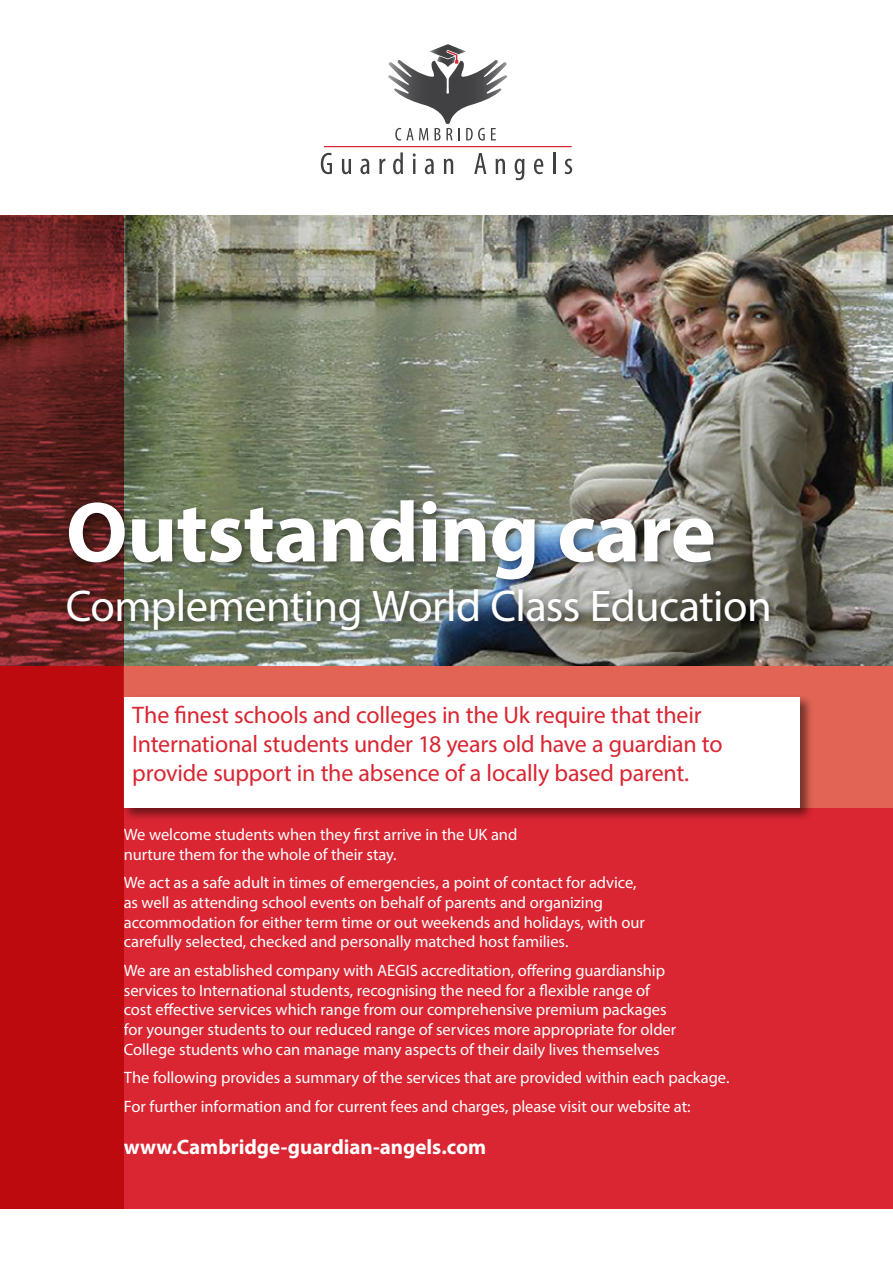
<style>
.page{position:relative;width:893px;height:1263px;background:#fff}
.page>*{position:absolute;margin:0;border:0;box-sizing:border-box;transform-origin:0 0}
.t1{font:700 86.1px "Myriad Pro";letter-spacing:-.015em;color:#fff}
.t2{font:44.55px "Myriad Pro";letter-spacing:-.015em;color:#fff}
.t3{font:24px/28.8px "Myriad Pro";letter-spacing:-.01em;color:#d92632}
.t4{font:700 21px "Myriad Pro";color:#fff}
.t5{font:16.5px/19.8px "Myriad Pro";letter-spacing:-.005em;color:#fff}
</style>
<div class="page">
<img style="left:124px;top:215px;width:769px;height:451px">
<div style="left:0;top:666px;width:893px;height:543px;background:#d92632"></div>
<div style="left:124px;top:666px;width:769px;height:142px;background:#e16455"></div>
<svg style="left:321px;top:153px;width:11px;height:21px"></svg>
<svg style="left:342px;top:159px;width:9px;height:15px"></svg>
<svg style="left:360px;top:159px;width:9px;height:15px"></svg>
<svg style="left:379px;top:159px;width:6px;height:15px"></svg>
<svg style="left:393px;top:152px;width:10px;height:22px"></svg>
<svg style="left:413px;top:153px;width:3px;height:21px"></svg>
<svg style="left:425px;top:159px;width:9px;height:15px"></svg>
<svg style="left:444px;top:159px;width:9px;height:15px"></svg>
<svg style="left:474px;top:153px;width:12px;height:21px"></svg>
<svg style="left:496px;top:159px;width:9px;height:15px"></svg>
<svg style="left:515px;top:159px;width:9px;height:21px"></svg>
<svg style="left:534px;top:159px;width:9px;height:15px"></svg>
<hr style="left:553px;top:152px;width:2px;height:22px;background:#414042">
<svg style="left:565px;top:159px;width:7px;height:15px"></svg>
<hr style="left:324px;top:146px;width:248px;height:1px;background:#d92632">
<svg style="left:388px;top:44px;width:120px;height:97px"></svg>
<div style="left:122px;top:694px;width:692px;height:128px;background:#000;opacity:.5"></div>
<div style="left:124px;top:697px;width:675px;height:111px;background:#fff"></div>
<svg style="left:0;top:215px;width:124px;height:994px;background:#991417"></svg>
<div style="left:62px;top:495px;width:718px;height:146px;background:#000;opacity:.5"></div>
<h1 class="t1" style="left:66px;top:476px;width:652px">Outstanding care</h1>
<h2 class="t2" style="left:66px;top:578px;width:707px">Complementing World Class Education</h2>
<h3 class="t3" style="left:132px;top:700px;width:592px">The finest schools and colleges in the Uk require that their<br>International students under 18 years old have a guardian to provide support in the absence of a locally based parent.</h3>
<p class="t5" style="left:124px;top:824px;width:395px">We welcome students when they first arrive in the UK and nurture them for the whole of their stay.</p>
<p class="t5" style="left:124px;top:872px;width:522px">We act as a safe adult in times of emergencies, a point of contact for advice, as well as attending school events on behalf of parents and organizing accommodation for either term time or out weekends and holidays, with our carefully selected, checked and personally matched host families.</p>
<p class="t5" style="left:124px;top:960px;width:554px">We are an established company with AEGIS accreditation, offering guardianship services to International students, recognising the need for a flexible range of cost effective services which range from our comprehensive premium packages for younger students to our reduced range of services more appropriate for older College students who can manage many aspects of their daily lives themselves</p>
<p class="t5" style="left:124px;top:1063px;width:607px;line-height:28.3px">The following provides a summary of the services that are provided within each package.<br>For further information and for current fees and charges, please visit our website at:</p>
<p class="t4" style="left:124px;top:1133px;width:364px">www.Cambridge-guardian-angels.com</p>
</div>
